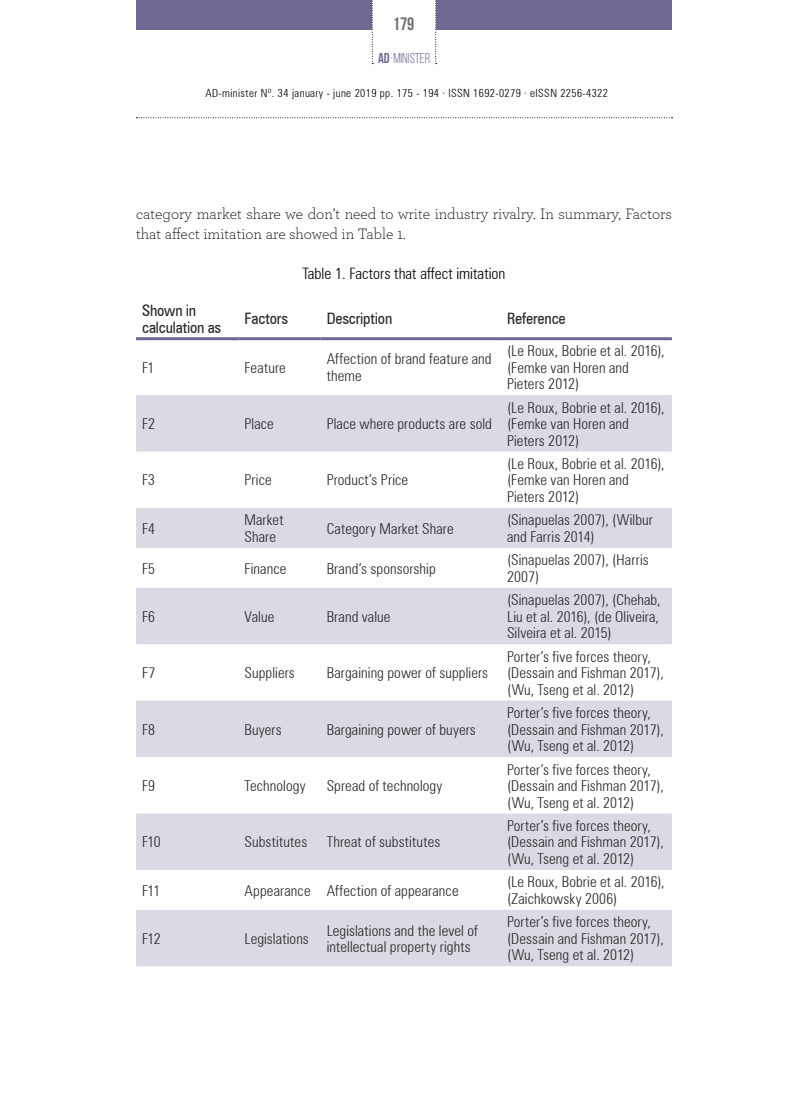
<style>
.page{position:relative;width:808px;height:1106px;background:#fff}
.page>*{position:absolute;margin:0;border:0;box-sizing:border-box;transform-origin:0 0}
.t1{font:700 18px "Bebas Neue";color:#706f6f}
.t2{font:300 15.75px/19.5px "Archer Pro";color:#000}
.t3{font:condensed 15.75px/16.5px "Zurich BT";letter-spacing:-.01em;color:#282827}
.t4{font:300 condensed 15.75px "Zurich BT";color:#000}
.t5{font:300 condensed 15px/16.5px "Zurich BT";letter-spacing:.005em;color:#282827}
.t6{font:14.25px "Bebas Neue";color:#6e6992}
.t7{font:300 condensed 11.25px "Zurich BT";letter-spacing:.035em;color:#000}
.s1{font-weight:700}
.s2{font-weight:300}
</style>
<div class="page">
<div style="left:136px;top:0;width:236px;height:30px;background:#6e6992"></div>
<svg style="left:435px;top:0;width:2px;height:64px"></svg>
<svg style="left:372px;top:0;width:1px;height:64px"></svg>
<div style="left:436px;top:0;width:236px;height:30px;background:#6e6992"></div>
<svg style="left:136px;top:117px;width:536px;height:1px"></svg>
<svg style="left:136px;top:395px;width:536px;height:571px;fill:#dbdae4"></svg>
<hr style="left:136px;top:337px;width:102px;height:3px;background:#6e6992">
<hr style="left:238px;top:337px;width:83px;height:3px;background:#6e6992">
<hr style="left:321px;top:337px;width:180px;height:3px;background:#6e6992">
<hr style="left:501px;top:337px;width:171px;height:3px;background:#6e6992">
<p class="t1" style="left:393px;top:14px;width:23px">179</p>
<p class="t6" style="left:378px;top:51px;width:54px"><span class="s1">AD</span><span class="s2">-</span>MINISTER</p>
<p class="t7" style="left:206px;top:86px;width:404px">AD-minister Nº. 34 january - june 2019 pp. 175 - 194 · ISSN 1692-0279 · eISSN 2256-4322</p>
<p class="t2" style="left:136px;top:204px;width:537px">category market share we don’t need to write industry rivalry. In summary, Factors that affect imitation are showed in Table 1.</p>
<p class="t4" style="left:302px;top:264px;width:204px">Table 1. Factors that affect imitation</p>
<p class="t3" style="left:142px;top:302px;width:81px">Shown in calculation as</p>
<p class="t3" style="left:245px;top:310px;width:45px">Factors</p>
<p class="t3" style="left:327px;top:310px;width:67px">Description</p>
<p class="t3" style="left:507px;top:310px;width:60px">Reference</p>
<p class="t5" style="left:142px;top:359px;width:14px">F1</p>
<p class="t5" style="left:244px;top:359px;width:43px">Feature</p>
<p class="t5" style="left:327px;top:351px;width:166px">Affection of brand feature and theme</p>
<p class="t5" style="left:507px;top:342px;width:159px">(Le Roux, Bobrie et al. 2016), (Femke van Horen and<br>Pieters 2012)</p>
<p class="t5" style="left:142px;top:415px;width:14px">F2</p>
<p class="t5" style="left:244px;top:415px;width:31px">Place</p>
<p class="t5" style="left:327px;top:415px;width:167px">Place where products are sold</p>
<p class="t5" style="left:507px;top:399px;width:159px">(Le Roux, Bobrie et al. 2016), (Femke van Horen and<br>Pieters 2012)</p>
<p class="t5" style="left:142px;top:472px;width:15px">F3</p>
<p class="t5" style="left:244px;top:472px;width:29px">Price</p>
<p class="t5" style="left:327px;top:472px;width:83px">Product’s Price</p>
<p class="t5" style="left:507px;top:455px;width:159px">(Le Roux, Bobrie et al. 2016), (Femke van Horen and<br>Pieters 2012)</p>
<p class="t5" style="left:142px;top:520px;width:14px">F4</p>
<p class="t5" style="left:244px;top:511px;width:41px">Market<br>Share</p>
<p class="t5" style="left:327px;top:520px;width:129px">Category Market Share</p>
<p class="t5" style="left:507px;top:511px;width:147px">(Sinapuelas 2007), (Wilbur and Farris 2014)</p>
<p class="t5" style="left:142px;top:560px;width:15px">F5</p>
<p class="t5" style="left:244px;top:560px;width:43px">Finance</p>
<p class="t5" style="left:327px;top:560px;width:111px">Brand’s sponsorship</p>
<p class="t5" style="left:507px;top:551px;width:143px">(Sinapuelas 2007), (Harris<br>2007)</p>
<p class="t5" style="left:142px;top:608px;width:15px">F6</p>
<p class="t5" style="left:244px;top:608px;width:31px">Value</p>
<p class="t5" style="left:327px;top:608px;width:65px">Brand value</p>
<p class="t5" style="left:507px;top:591px;width:155px;text-align:justify">(Sinapuelas 2007), (Chehab, Liu et al. 2016), (de Oliveira, Silveira et al. 2015)</p>
<p class="t5" style="left:142px;top:664px;width:15px">F7</p>
<p class="t5" style="left:244px;top:664px;width:52px">Suppliers</p>
<p class="t5" style="left:327px;top:664px;width:163px">Bargaining power of suppliers</p>
<p class="t5" style="left:142px;top:721px;width:14px">F8</p>
<p class="t5" style="left:244px;top:721px;width:39px">Buyers</p>
<p class="t5" style="left:327px;top:721px;width:151px">Bargaining power of buyers</p>
<p class="t5" style="left:142px;top:777px;width:15px">F9</p>
<p class="t5" style="left:244px;top:777px;width:63px">Technology</p>
<p class="t5" style="left:327px;top:777px;width:117px">Spread of technology</p>
<p class="t5" style="left:142px;top:833px;width:20px">F10</p>
<p class="t5" style="left:244px;top:833px;width:64px">Substitutes</p>
<p class="t5" style="left:327px;top:833px;width:115px">Threat of substitutes</p>
<p class="t5" style="left:507px;top:648px;width:158px">Porter’s five forces theory, (Dessain and Fishman 2017), (Wu, Tseng et al. 2012)</p>
<p class="t5" style="left:507px;top:704px;width:158px">Porter’s five forces theory, (Dessain and Fishman 2017), (Wu, Tseng et al. 2012)</p>
<p class="t5" style="left:507px;top:760px;width:158px">Porter’s five forces theory, (Dessain and Fishman 2017), (Wu, Tseng et al. 2012)</p>
<p class="t5" style="left:507px;top:817px;width:158px">Porter’s five forces theory, (Dessain and Fishman 2017), (Wu, Tseng et al. 2012)</p>
<p class="t5" style="left:142px;top:882px;width:20px">F11</p>
<p class="t5" style="left:244px;top:882px;width:216px">Appearance Affection of appearance</p>
<p class="t5" style="left:507px;top:873px;width:159px">(Le Roux, Bobrie et al. 2016), (Zaichkowsky 2006)</p>
<p class="t5" style="left:142px;top:930px;width:20px">F12</p>
<p class="t5" style="left:244px;top:930px;width:66px">Legislations</p>
<p class="t5" style="left:327px;top:921px;width:153px">Legislations and the level of intellectual property rights</p>
<p class="t5" style="left:507px;top:913px;width:158px">Porter’s five forces theory, (Dessain and Fishman 2017), (Wu, Tseng et al. 2012)</p>
</div>
